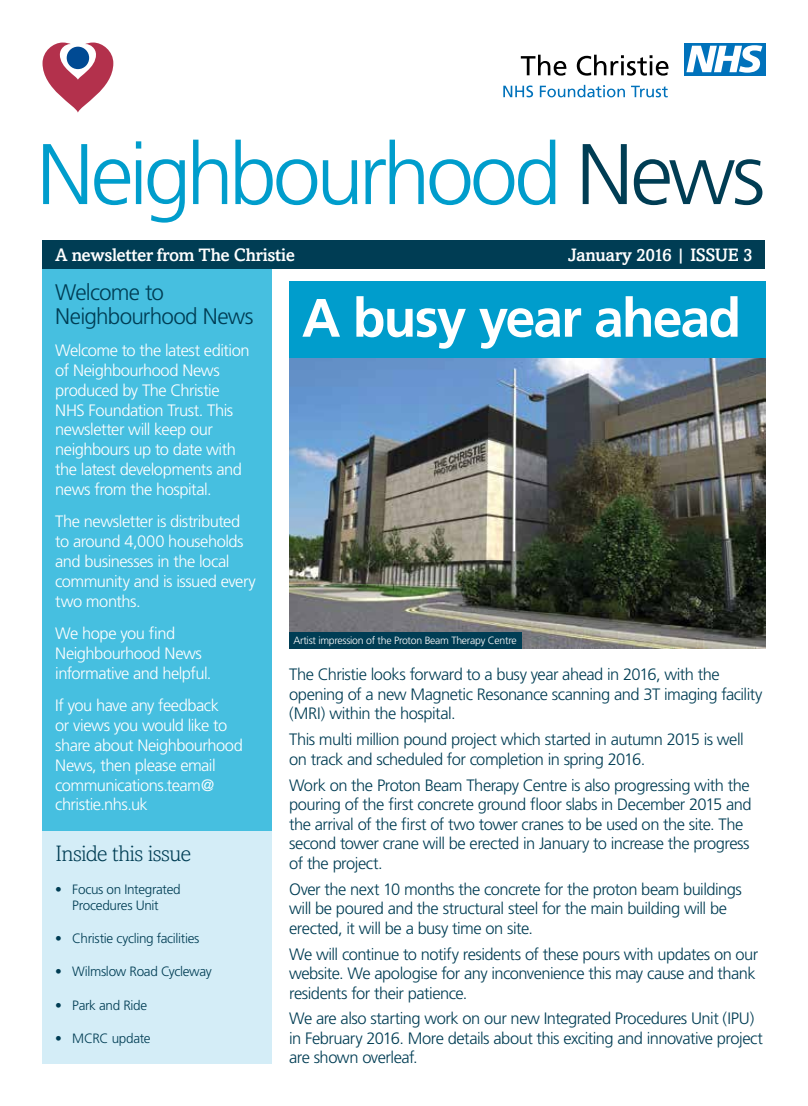
<style>
.page{position:relative;width:808px;height:1106px;background:#fff}
.page>*{position:absolute;margin:0;border:0;box-sizing:border-box;transform-origin:0 0}
.t1{font:300 85.8px "Frutiger";letter-spacing:-.055em;color:#009dcc}
.t2{font:700 54px "Frutiger";letter-spacing:-.035em;color:#fff}
.t3{font:300 22.5px/24px "Frutiger";letter-spacing:-.035em;color:#003d54}
.t4{font:300 22.5px "Amasis";letter-spacing:-.02em;color:#003d54}
.t5{font:500 18px "Amasis";letter-spacing:-.02em;color:#fff}
.t6{font:300 16.5px/19.5px "Frutiger";letter-spacing:-.03em;color:#003d54}
.t7{font:300 16.5px/19.8px "Frutiger";letter-spacing:-.03em;color:#fff}
.t8{font:300 13.5px/16.2px "Frutiger";letter-spacing:-.025em;color:#003d54;text-align:center}
.t9{font:300 10.5px "Frutiger";letter-spacing:-.025em;color:#fff}
.s1{color:#003d54}
</style>
<div class="page">
<svg style="left:43px;top:43px;width:70px;height:70px"></svg>
<div style="left:67px;top:47px;width:22px;height:22px;background:#004a93;border-radius:50%"></div>
<svg style="left:521px;top:55px;width:45px;height:21px"></svg>
<svg style="left:577px;top:55px;width:91px;height:21px"></svg>
<div style="left:684px;top:43px;width:81px;height:32px;background:#0072bb"></div>
<svg style="left:686px;top:45px;width:76px;height:28px"></svg>
<svg style="left:503px;top:85px;width:30px;height:12px"></svg>
<svg style="left:540px;top:85px;width:85px;height:12px"></svg>
<svg style="left:631px;top:86px;width:37px;height:11px"></svg>
<img style="left:289px;top:358px;width:476px;height:290px">
<div style="left:43px;top:269px;width:229px;height:562px;background:#46bfe0"></div>
<div style="left:43px;top:830px;width:229px;height:233px;background:#d4edf7"></div>
<div style="left:289px;top:282px;width:476px;height:76px;background:#009dcc"></div>
<div style="left:43px;top:240px;width:722px;height:29px;background:#003d54"></div>
<div style="left:289px;top:632px;width:233px;height:16px;background:#003d54"></div>
<h1 class="t1" style="left:37px;top:126px;width:730px">Neighbourhood <span class="s1">News</span></h1>
<p class="t5" style="left:55px;top:244px;width:241px">A newsletter from The Christie</p>
<p class="t5" style="left:568px;top:244px;width:186px">January 2016 | ISSUE 3</p>
<h3 class="t3" style="left:55px;top:280px;width:200px">Welcome to<br>Neighbourhood News</h3>
<p class="t7" style="left:55px;top:340px;width:196px">Welcome to the latest edition of Neighbourhood News produced by The Christie<br>NHS Foundation Trust. This newsletter will keep our neighbours up to date with the latest developments and news from the hospital.</p>
<p class="t7" style="left:55px;top:512px;width:202px">The newsletter is distributed to around 4,000 households and businesses in the local community and is issued every two months.</p>
<p class="t7" style="left:55px;top:623px;width:158px">We hope you find<br>Neighbourhood News informative and helpful.</p>
<p class="t7" style="left:55px;top:695px;width:189px">If you have any feedback<br>or views you would like to share about Neighbourhood<br>News, then please email communications.team@ christie.nhs.uk</p>
<h3 class="t4" style="left:55px;top:840px;width:137px">Inside this issue</h3>
<p class="t8" style="left:55px;top:881px;width:127px">• Focus on Integrated<br>Procedures Unit</p>
<p class="t8" style="left:55px;top:930px;width:146px">• Christie cycling facilities</p>
<p class="t8" style="left:55px;top:963px;width:158px">• Wilmslow Road Cycleway</p>
<p class="t8" style="left:55px;top:996px;width:94px">• Park and Ride</p>
<p class="t8" style="left:55px;top:1030px;width:97px">• MCRC update</p>
<h2 class="t2" style="left:302px;top:286px;width:441px">A busy year ahead</h2>
<p class="t9" style="left:293px;top:635px;width:225px">Artist impression of the Proton Beam Therapy Centre</p>
<p class="t6" style="left:289px;top:665px;width:475px">The Christie looks forward to a busy year ahead in 2016, with the opening of a new Magnetic Resonance scanning and 3T imaging facility (MRI) within the hospital.</p>
<p class="t6" style="left:289px;top:729px;width:456px">This multi million pound project which started in autumn 2015 is well on track and scheduled for completion in spring 2016.</p>
<p class="t6" style="left:289px;top:775px;width:464px">Work on the Proton Beam Therapy Centre is also progressing with the pouring of the first concrete ground floor slabs in December 2015 and the arrival of the first of two tower cranes to be used on the site. The second tower crane will be erected in January to increase the progress of the project.</p>
<p class="t6" style="left:289px;top:879px;width:454px">Over the next 10 months the concrete for the proton beam buildings will be poured and the structural steel for the main building will be erected, it will be a busy time on site.</p>
<p class="t6" style="left:289px;top:944px;width:471px">We will continue to notify residents of these pours with updates on our website. We apologise for any inconvenience this may cause and thank residents for their patience.</p>
<p class="t6" style="left:289px;top:1009px;width:475px">We are also starting work on our new Integrated Procedures Unit (IPU) in February 2016. More details about this exciting and innovative project are shown overleaf.</p>
</div>
